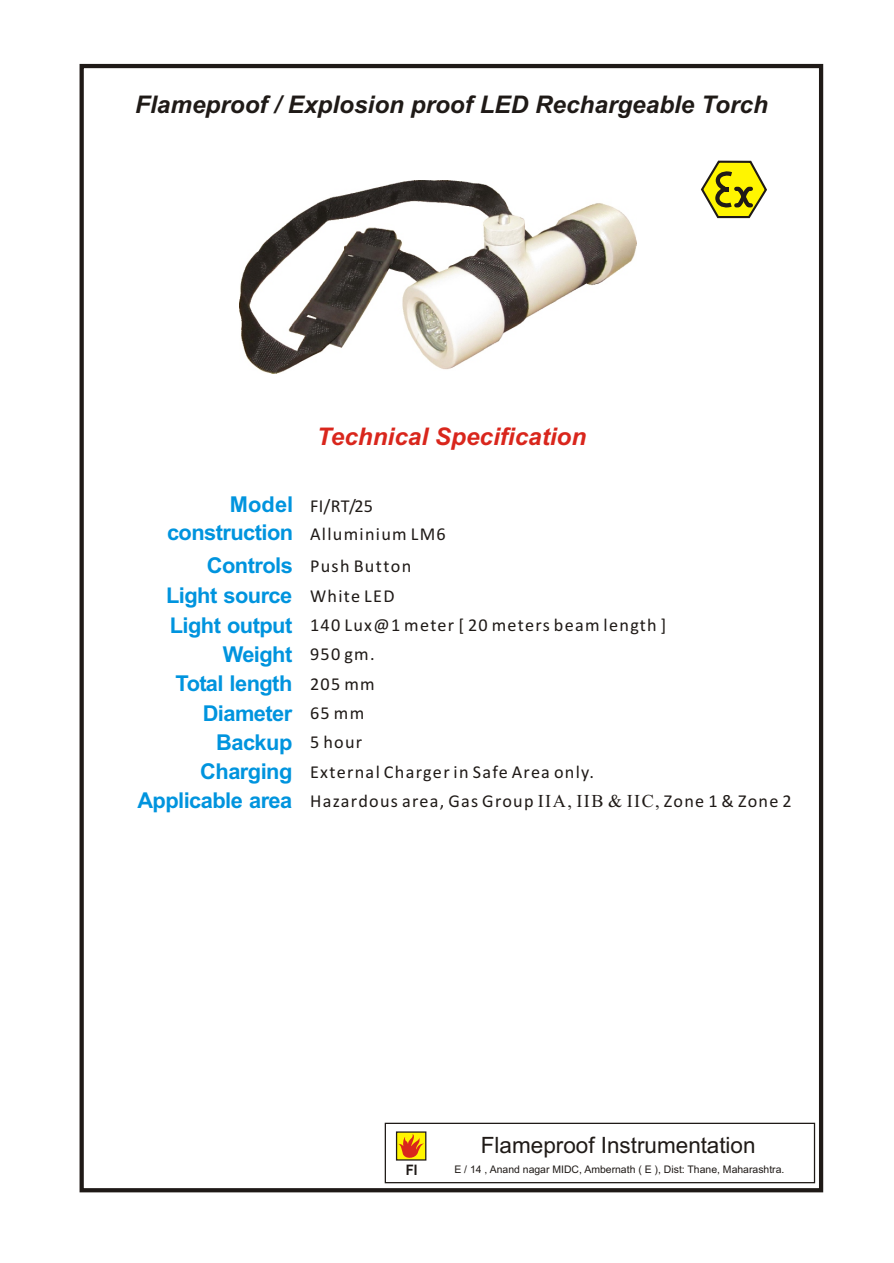
<style>
.page{position:relative;width:894px;height:1263px;background:#fff}
.page>*{position:absolute;margin:0;border:0;box-sizing:border-box;transform-origin:0 0}
.t1{font:italic 700 24.3px "Arial";color:#1f1a17}
.t2{font:italic 700 24.3px "Arial";color:#d9261c}
.t3{font:22.5px "Arial";color:#1f1a17}
.t4{font:700 21.9px/29.2px "Arial";letter-spacing:-.025em;color:#0094de;text-align:right}
.t5{font:18.15px/29.2px "Calibri";letter-spacing:.07em;color:#1f1a17;text-align:center}
.t6{font:700 14.4px "Arial";color:#1f1a17;scale:.91 1}
.t7{font:10.5px "Arial";color:#1f1a17}
.s1{font-family:"Arial";font-weight:700;font-size:21.9px;color:#0094de}
.s2{font-family:"Times New Roman"}
</style>
<div class="page">
<div style="left:80px;top:64px;width:743px;height:1128px;border:4px solid #1f1a17"></div>
<div style="left:385px;top:1123px;width:430px;height:60px;border:1px solid #1f1a17"></div>
<div style="left:396px;top:1131px;width:30px;height:30px;background:#fff500;border:1px solid #1f1a17"></div>
<svg style="left:398px;top:1134px;width:26px;height:26px"></svg>
<img style="left:240px;top:181px;width:396px;height:193px">
<svg style="left:701px;top:160px;width:66px;height:59px"></svg>
<h1 class="t1" style="left:135px;top:95px;width:634px">Flameproof / Explosion proof LED Rechargeable Torch</h1>
<h1 class="t2" style="left:317px;top:427px;width:271px">Technical Specification</h1>
<p class="t5" style="left:167px;top:493px;width:280px;line-height:28.3px"><span class="s1">Model</span> FI/RT/25<br><span class="s1">construction</span> Alluminium LM6</p>
<p class="t4" style="left:207px;top:553px;width:87px">Controls</p>
<p class="t5" style="left:310px;top:552px;width:103px">Push Button</p>
<p class="t4" style="left:137px;top:583px;width:157px">Light source<br>Light output<br>Weight<br>Total length<br>Diameter<br>Backup<br>Charging<br>Applicable area</p>
<p class="t5" style="left:310px;top:583px;width:483px;text-align:left">White LED<br>140 Lux@1 meter [ 20 meters beam length ]<br>950 gm.<br>205 mm<br>65 mm<br>5 hour<br>External Charger in Safe Area only.<br>Hazardous area, Gas Group <span class="s2">IIA, IIB &amp; IIC,</span> Zone 1 &amp; Zone 2</p>
<p class="t3" style="left:481px;top:1137px;width:276px">Flameproof Instrumentation</p>
<p class="t6" style="left:406px;top:1164px;width:14px">FI</p>
<p class="t7" style="left:454px;top:1166px;width:332px">E / 14 , Anand nagar MIDC, Ambernath ( E ), Dist: Thane, Maharashtra.</p>
</div>
